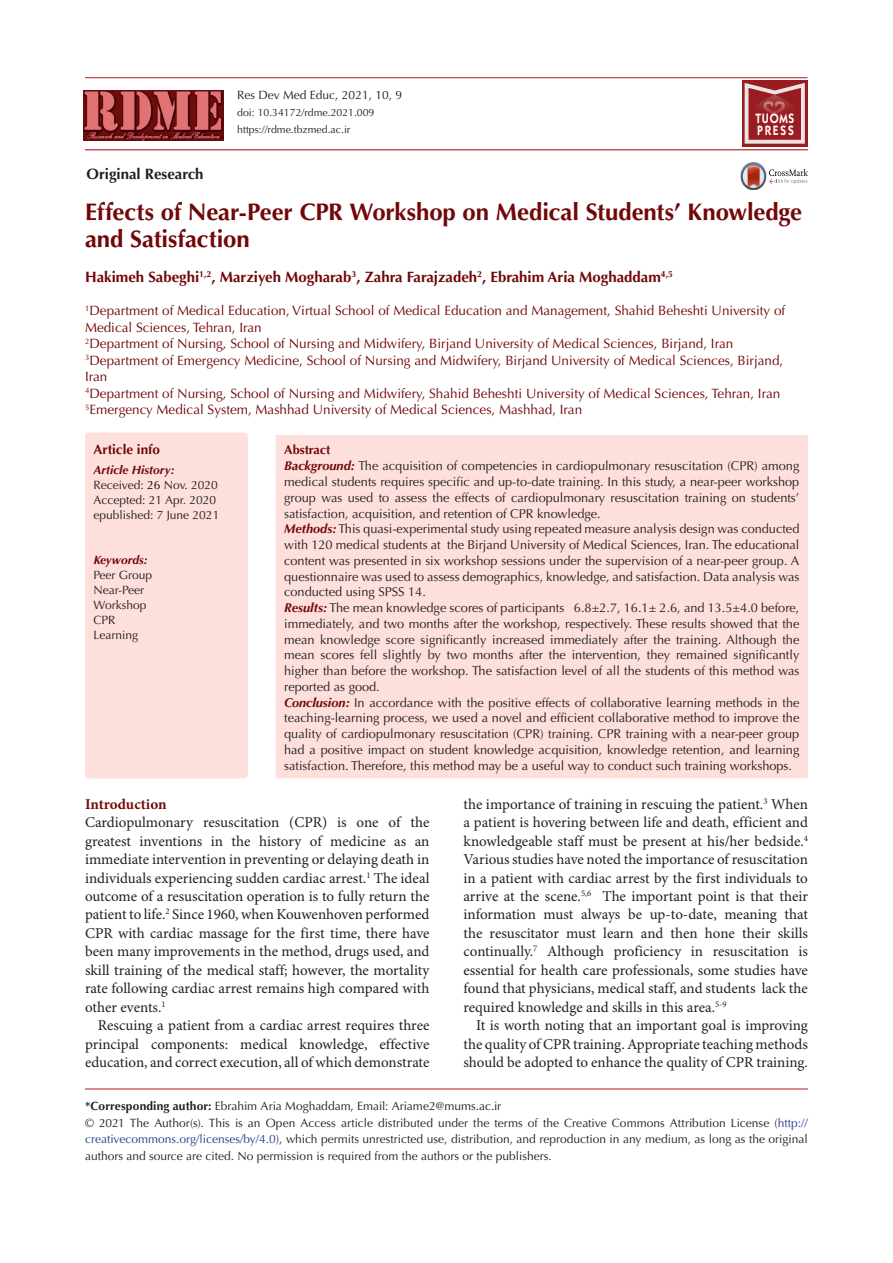
<style>
.page{position:relative;width:893px;height:1263px;background:#fff}
.page>*{position:absolute;margin:0;border:0;box-sizing:border-box;transform-origin:0 0}
.t1{font:700 24px/27px "Optima LT Std";letter-spacing:-.005em;color:#710709}
.t2{font:15px/18.5px "Minion Pro";color:#231f20;text-align:justify}
.t3{font:700 15px "Optima LT Std";color:#710709}
.t4{font:700 15px "Optima LT Std";color:#231f20}
.t5{font:700 15px "Minion Pro";letter-spacing:-.005em;color:#6f0d0e}
.t6{font:600 13.65px/12px "ITC Kabel Std";letter-spacing:.11em;color:#fff;scale:.85 1}
.t7{font:13.5px/16.5px "Optima LT Std";color:#710709}
.t8{font:700 13.5px "Optima LT Std";color:#710709}
.t9{font:12.75px/15.8px "Optima LT Std";color:#231f20;text-align:justify}
.t10{font:700 12.75px "Optima LT Std";color:#710709}
.corresponding{font:12px/16.5px "Optima LT Std";color:#231f20;text-align:justify}
.t11{font:italic 700 12px "Optima LT Std";color:#710709}
.t12{font:10.5px "Optima LT Std";color:#231f20}
.s1{color:#040503}
.s2{font-weight:700;font-style:italic;color:#710709}
.s3{font-weight:700}
.s4{color:#253f8e}
</style>
<div class="page">
<hr style="left:85px;top:149px;width:723px;height:1px;background:#b4191e">
<hr style="left:85px;top:77px;width:722px;height:1px;background:#b4191e">
<hr style="left:85px;top:1089px;width:723px;height:1px;background:#b4191e">
<div style="left:86px;top:433px;width:161px;height:345px;background:#fddfdc;border-radius:3px"></div>
<div style="left:85px;top:433px;width:163px;height:345px;border:2px solid #fddfdc;border-radius:3px"></div>
<div style="left:276px;top:435px;width:532px;height:343px;background:#fddfdc"></div>
<img style="left:740px;top:162px;width:19px;height:18px">
<svg style="left:741px;top:163px;width:67px;height:27px"></svg>
<img style="left:83px;top:91px;width:141px;height:49px">
<svg style="left:742px;top:81px;width:65px;height:66px"></svg>
<svg style="left:745px;top:83px;width:60px;height:61px;background:#ae4f52"></svg>
<p class="t4" style="left:87px;top:165px;width:118px">Original Research</p>
<p class="corresponding" style="left:237px;top:87px;width:166px">Res Dev Med Educ, 2021, 10, 9</p>
<p class="t12" style="left:237px;top:107px;width:139px">doi: 10.34172/rdme.2021.009</p>
<p class="t12" style="left:237px;top:124px;width:115px">https://rdme.tbzmed.ac.ir</p>
<p class="t6" style="left:755px;top:112px;width:47px">TUOMS<br>PRESS</p>
<p class="t1" style="left:85px;top:198px;width:719px">Effects of Near-Peer CPR Workshop on Medical Students’ Knowledge and Satisfaction</p>
<p class="t3" style="left:85px;top:268px;width:590px">Hakimeh Sabeghi<sup>1,2</sup>, Marziyeh Mogharab<sup>3</sup>, Zahra Farajzadeh<sup>2</sup>, Ebrahim Aria Moghaddam<sup>4,5</sup></p>
<p class="t7" style="left:85px;top:302px;width:702px"><sup>1</sup>Department of Medical Education, Virtual School of Medical Education and Management, Shahid Beheshti University of<br>Medical Sciences, Tehran, Iran</p>
<p class="t7" style="left:85px;top:335px;width:650px"><sup>2</sup>Department of Nursing, School of Nursing and Midwifery, Birjand University of Medical Sciences, Birjand, Iran</p>
<p class="t7" style="left:85px;top:352px;width:700px"><sup>3</sup>Department of Emergency Medicine, School of Nursing and Midwifery, Birjand University of Medical Sciences, Birjand,<br>Iran</p>
<p class="t7" style="left:85px;top:385px;width:697px"><sup>4</sup>Department of Nursing, School of Nursing and Midwifery, Shahid Beheshti University of Medical Sciences, Tehran, Iran</p>
<p class="t7" style="left:85px;top:401px;width:499px"><sup>5</sup>Emergency Medical System, Mashhad University of Medical Sciences, Mashhad, Iran</p>
<p class="t8" style="left:93px;top:441px;width:68px">Article info</p>
<p class="t11" style="left:93px;top:463px;width:83px">Article History:</p>
<p class="corresponding" style="left:93px;top:477px;width:126px">Received: <span class="s1">26</span> Nov. 2020</p>
<p class="corresponding" style="left:93px;top:492px;width:124px">Accepted: 21 Apr. 2020</p>
<p class="corresponding" style="left:93px;top:507px;width:127px">epublished: 7 June 2021</p>
<p class="t11" style="left:93px;top:553px;width:56px">Keywords:</p>
<p class="corresponding" style="left:93px;top:567px;width:60px">Peer Group</p>
<p class="corresponding" style="left:93px;top:582px;width:52px">Near-Peer</p>
<p class="corresponding" style="left:93px;top:597px;width:54px">Workshop</p>
<p class="corresponding" style="left:93px;top:612px;width:24px">CPR</p>
<p class="corresponding" style="left:93px;top:627px;width:46px">Learning</p>
<p class="t10" style="left:284px;top:443px;width:48px">Abstract</p>
<p class="t9" style="left:284px;top:458px;width:517px"><span class="s2">Background:</span> The acquisition of competencies in cardiopulmonary resuscitation (CPR) among medical students requires specific and up-to-date training. In this study, a near-peer workshop group was used to assess the effects of cardiopulmonary resuscitation training on students’ satisfaction, acquisition, and retention of CPR knowledge.</p>
<p class="t9" style="left:284px;top:521px;width:517px"><span class="s2">Methods:</span> This quasi-experimental study using repeated measure analysis design was conducted with 120 medical students at the Birjand University of Medical Sciences, Iran. The educational content was presented in six workshop sessions under the supervision of a near-peer group. A questionnaire was used to assess demographics, knowledge, and satisfaction. Data analysis was conducted using SPSS 14.</p>
<p class="t9" style="left:284px;top:600px;width:517px"><span class="s2">Results:</span> The mean knowledge scores of participants 6.8±2.7, 16.1± 2.6, and 13.5±4.0 before, immediately, and two months after the workshop, respectively. These results showed that the mean knowledge score significantly increased immediately after the training. Although the mean scores fell slightly by two months after the intervention, they remained significantly higher than before the workshop. The satisfaction level of all the students of this method was reported as good.</p>
<p class="t9" style="left:284px;top:694px;width:517px"><span class="s2">Conclusion:</span> In accordance with the positive effects of collaborative learning methods in the teaching-learning process, we used a novel and efficient collaborative method to improve the quality of cardiopulmonary resuscitation (CPR) training. CPR training with a near-peer group had a positive impact on student knowledge acquisition, knowledge retention, and learning satisfaction. Therefore, this method may be a useful way to conduct such training workshops.</p>
<p class="t2" style="left:463px;top:795px;width:346px">the importance of training in rescuing the patient.<sup>3</sup> When a patient is hovering between life and death, efficient and knowledgeable staff must be present at his/her bedside.<sup>4<br></sup>Various studies have noted the importance of resuscitation in a patient with cardiac arrest by the first individuals to arrive at the scene.<sup>5,6</sup> The important point is that their information must always be up-to-date, meaning that the resuscitator must learn and then hone their skills continually.<sup>7</sup> Although proficiency in resuscitation is essential for health care professionals, some studies have found that physicians, medical staff, and students lack the required knowledge and skills in this area.<sup>5-9</sup></p>
<p class="t2" style="left:463px;top:1017px;width:346px;text-indent:13px">It is worth noting that an important goal is improving the quality of CPR training. Appropriate teaching methods should be adopted to enhance the quality of CPR training.</p>
<p class="corresponding" style="left:85px;top:1098px;width:418px"><span class="s3">*Corresponding author:</span> Ebrahim Aria Moghaddam, Email: Ariame2@mums.ac.ir</p>
<p class="corresponding" style="left:85px;top:1114px;width:724px">© 2021 The Author(s). This is an Open Access article distributed under the terms of the Creative Commons Attribution License (<span class="s4">http:// creativecommons.org/licenses/by/4.0</span>), which permits unrestricted use, distribution, and reproduction in any medium, as long as the original authors and source are cited. No permission is required from the authors or the publishers.</p>
<p class="t5" style="left:85px;top:793px;width:83px">Introduction</p>
<p class="t2" style="left:85px;top:814px;width:346px">Cardiopulmonary resuscitation (CPR) is one of the greatest inventions in the history of medicine as an immediate intervention in preventing or delaying death in individuals experiencing sudden cardiac arrest.<sup>1</sup> The ideal outcome of a resuscitation operation is to fully return the patient to life.<sup>2</sup> Since 1960, when Kouwenhoven performed CPR with cardiac massage for the first time, there have been many improvements in the method, drugs used, and skill training of the medical staff; however, the mortality rate following cardiac arrest remains high compared with other events.<sup>1</sup></p>
<p class="t2" style="left:85px;top:1017px;width:346px;text-indent:13px">Rescuing a patient from a cardiac arrest requires three principal components: medical knowledge, effective education, and correct execution, all of which demonstrate</p>
</div>
